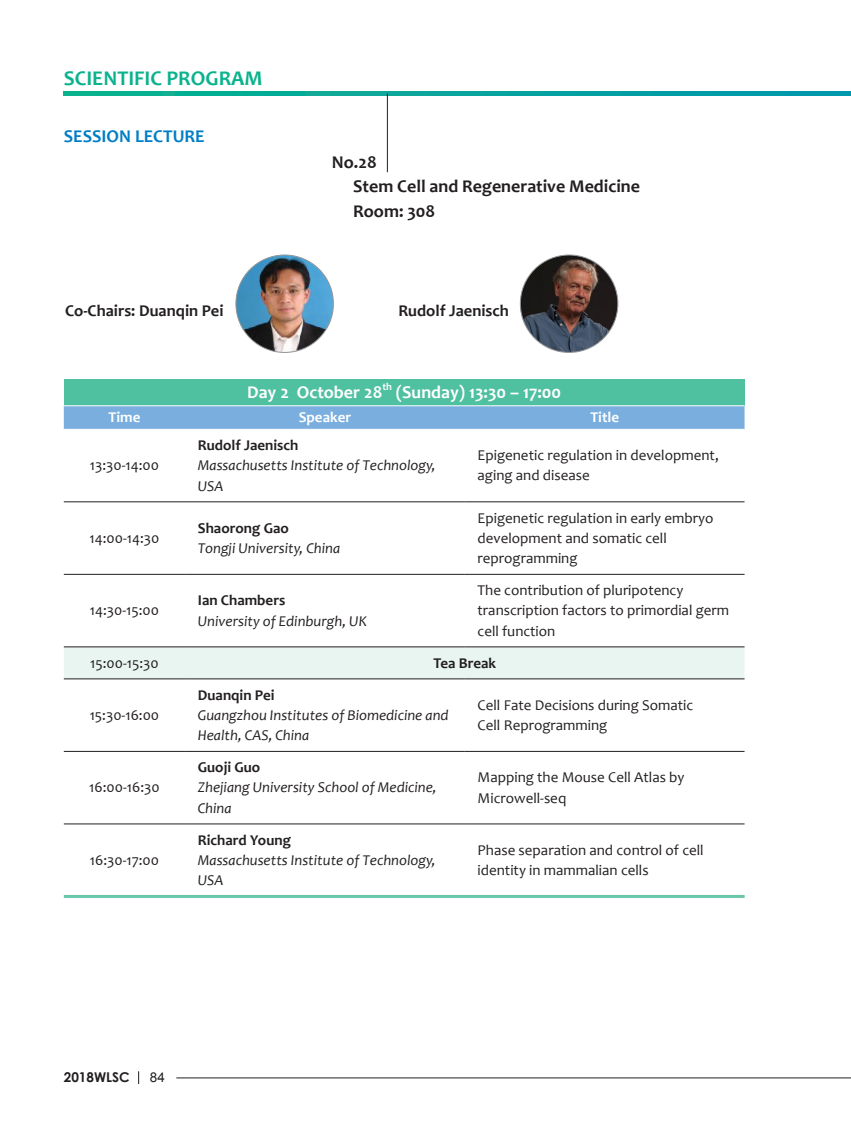
<style>
.page{position:relative;width:851px;height:1127px;background:#fff}
.page>*{position:absolute;margin:0;border:0;box-sizing:border-box;transform-origin:0 0}
.t1{font:700 21px "Candara";color:#0ab38d}
.小标1{font:700 18px "Candara";color:#231f20}
.小标1-2{font:700 18px "Candara";color:#fff}
.t2{font:700 18px "Candara";color:#007ec5}
.主席副主席{font:700 16.5px "Candara";color:#231f20}
.正文1{font:15px/20.2px "Candara";color:#231f20}
.正文1-2{font:italic 15px/20.2px "Candara";color:#231f20}
.正文1-3{font:700 15px "Candara";color:#231f20}
.正文1-4{font:700 15px "Candara";color:#fff}
.t3{font:700 13.5px "Century Gothic";color:#231f20}
.t4{font:13.5px "Arial";color:#231f20}
.小标1-3{font:700 10.5px "Candara";color:#fff}
</style>
<div class="page">
<hr style="left:176px;top:1077px;width:674px;height:1px;background:#231f20">
<svg style="left:138px;top:1071px;width:1px;height:13px"></svg>
<svg style="left:64px;top:91px;width:786px;height:5px;background:#05a49d"></svg>
<hr style="left:387px;top:94px;width:1px;height:78px;background:#231f20">
<hr style="left:64px;top:895px;width:680px;height:3px;background:#6ac5aa">
<div style="left:64px;top:379px;width:680px;height:27px;background:#4fc0a0"></div>
<svg style="left:64px;top:406px;width:680px;height:23px;background:#7bafde"></svg>
<div style="left:64px;top:647px;width:680px;height:31px;background:#e9f5f0"></div>
<hr style="left:64px;top:501px;width:121px;height:1px;background:#231f20">
<hr style="left:185px;top:501px;width:279px;height:1px;background:#231f20">
<hr style="left:464px;top:501px;width:280px;height:1px;background:#231f20">
<hr style="left:64px;top:574px;width:121px;height:1px;background:#231f20">
<hr style="left:185px;top:574px;width:279px;height:1px;background:#231f20">
<hr style="left:464px;top:574px;width:280px;height:1px;background:#231f20">
<hr style="left:64px;top:646px;width:121px;height:1px;background:#231f20">
<hr style="left:185px;top:646px;width:279px;height:1px;background:#231f20">
<hr style="left:464px;top:646px;width:280px;height:1px;background:#231f20">
<hr style="left:64px;top:678px;width:121px;height:1px;background:#231f20">
<hr style="left:185px;top:678px;width:279px;height:1px;background:#231f20">
<hr style="left:464px;top:678px;width:280px;height:1px;background:#231f20">
<hr style="left:64px;top:751px;width:121px;height:1px;background:#231f20">
<hr style="left:185px;top:751px;width:279px;height:1px;background:#231f20">
<hr style="left:464px;top:751px;width:280px;height:1px;background:#231f20">
<hr style="left:64px;top:824px;width:121px;height:1px;background:#231f20">
<hr style="left:185px;top:824px;width:279px;height:1px;background:#231f20">
<hr style="left:464px;top:824px;width:280px;height:1px;background:#231f20">
<hr style="left:64px;top:405px;width:121px;height:1px;background:#fff">
<hr style="left:185px;top:405px;width:279px;height:1px;background:#fff">
<hr style="left:464px;top:405px;width:280px;height:1px;background:#fff">
<img style="left:236px;top:255px;width:97px;height:97px;border-radius:49px">
<img style="left:520px;top:255px;width:97px;height:97px;border-radius:49px">
<h1 class="t1" style="left:64px;top:65px;width:200px">SCIENTIFIC PROGRAM</h1>
<p class="t2" style="left:64px;top:125px;width:142px">SESSION LECTURE</p>
<p class="小标1" style="left:332px;top:151px;width:46px">No.28</p>
<p class="小标1" style="left:353px;top:175px;width:288px">Stem Cell and Regenerative Medicine</p>
<p class="小标1" style="left:353px;top:200px;width:84px">Room: 308</p>
<p class="主席副主席" style="left:65px;top:300px;width:160px">Co-Chairs: Duanqin Pei</p>
<p class="主席副主席" style="left:398px;top:300px;width:112px">Rudolf Jaenisch</p>
<p class="小标1-2" style="left:247px;top:381px;width:137px">Day 2 October 28</p>
<p class="小标1-3" style="left:382px;top:380px;width:11px">th</p>
<p class="小标1-2" style="left:396px;top:381px;width:167px">(Sunday) 13:30 – 17:00</p>
<p class="正文1-4" style="left:108px;top:408px;width:33px">Time</p>
<p class="正文1-4" style="left:299px;top:408px;width:54px">Speaker</p>
<p class="正文1-4" style="left:590px;top:408px;width:30px">Title</p>
<p class="正文1" style="left:90px;top:455px;width:71px">13:30-14:00</p>
<p class="正文1-3" style="left:198px;top:436px;width:102px">Rudolf Jaenisch</p>
<p class="正文1-2" style="left:198px;top:455px;width:239px">Massachusetts Institute of Technology,<br>USA</p>
<p class="正文1" style="left:477px;top:445px;width:243px">Epigenetic regulation in development, aging and disease</p>
<p class="正文1" style="left:89px;top:528px;width:71px">14:00-14:30</p>
<p class="正文1" style="left:90px;top:600px;width:71px">14:30-15:00</p>
<p class="正文1-3" style="left:198px;top:518px;width:92px">Shaorong Gao</p>
<p class="正文1-2" style="left:198px;top:538px;width:144px">Tongji University, China</p>
<p class="正文1-3" style="left:198px;top:591px;width:89px">Ian Chambers</p>
<p class="正文1-2" style="left:198px;top:610px;width:171px">University of Edinburgh, UK</p>
<p class="正文1" style="left:477px;top:507px;width:237px">Epigenetic regulation in early embryo</p>
<p class="正文1" style="left:477px;top:528px;width:191px">development and somatic cell reprogramming</p>
<p class="正文1" style="left:477px;top:580px;width:253px">The contribution of pluripotency transcription factors to primordial germ cell function</p>
<p class="正文1" style="left:90px;top:652px;width:70px">15:00-15:30</p>
<p class="正文1-3" style="left:433px;top:653px;width:64px">Tea Break</p>
<p class="正文1" style="left:90px;top:705px;width:71px">15:30-16:00</p>
<p class="正文1-3" style="left:198px;top:685px;width:78px">Duanqin Pei</p>
<p class="正文1-2" style="left:198px;top:705px;width:252px">Guangzhou Institutes of Biomedicine and<br>Health, CAS, China</p>
<p class="正文1" style="left:477px;top:695px;width:217px">Cell Fate Decisions during Somatic</p>
<p class="正文1" style="left:477px;top:715px;width:131px">Cell Reprogramming</p>
<p class="正文1" style="left:89px;top:777px;width:72px">16:00-16:30</p>
<p class="正文1" style="left:90px;top:850px;width:71px">16:30-17:00</p>
<p class="正文1-3" style="left:198px;top:758px;width:64px">Guoji Guo</p>
<p class="正文1-2" style="left:198px;top:777px;width:240px">Zhejiang University School of Medicine,<br>China</p>
<p class="正文1" style="left:477px;top:767px;width:208px">Mapping the Mouse Cell Atlas by<br>Microwell-seq</p>
<p class="正文1-3" style="left:198px;top:830px;width:95px">Richard Young</p>
<p class="正文1-2" style="left:198px;top:850px;width:239px">Massachusetts Institute of Technology,<br>USA</p>
<p class="正文1" style="left:477px;top:840px;width:227px">Phase separation and control of cell</p>
<p class="正文1" style="left:477px;top:860px;width:172px">identity in mammalian cells</p>
<p class="t3" style="left:64px;top:1069px;width:67px">2018WLSC</p>
<p class="t4" style="left:150px;top:1068px;width:17px">84</p>
</div>
